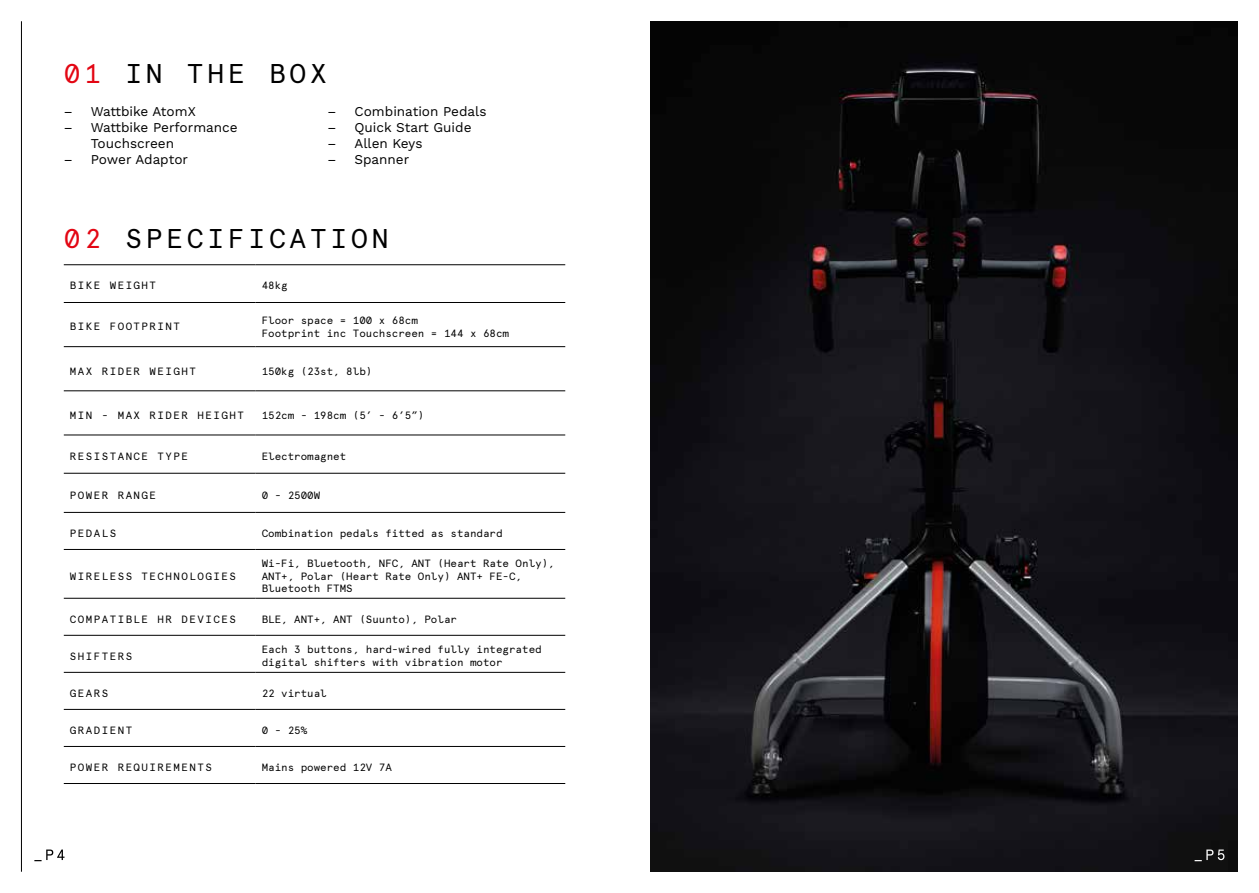
<style>
.page{position:relative;width:1259px;height:893px;background:#fff}
.page>*{position:absolute;margin:0;border:0;box-sizing:border-box;transform-origin:0 0}
.t1{font:27px "Apercu Pro Mono";letter-spacing:.14em;color:#000}
.t2{font:13.5px/16.2px "Work Sans";color:#000}
.t3{font:10.5px/12.6px "Apercu Pro Mono";color:#000}
.t4{font:10.5px "Apercu Pro Mono";letter-spacing:.14em;color:#000}
.s1{color:#e30613}
</style>
<div class="page">
<img style="left:651px;top:21px;width:586px;height:851px">
<hr style="left:21px;top:21px;width:1px;height:851px;background:#000">
<hr style="left:64px;top:264px;width:192px;height:1px;background:#000">
<hr style="left:256px;top:264px;width:310px;height:1px;background:#000">
<hr style="left:64px;top:302px;width:192px;height:1px;background:#000">
<hr style="left:256px;top:302px;width:310px;height:1px;background:#000">
<hr style="left:64px;top:346px;width:192px;height:1px;background:#000">
<hr style="left:256px;top:346px;width:310px;height:1px;background:#000">
<hr style="left:64px;top:391px;width:192px;height:1px;background:#000">
<hr style="left:256px;top:391px;width:310px;height:1px;background:#000">
<hr style="left:64px;top:435px;width:192px;height:1px;background:#000">
<hr style="left:256px;top:435px;width:310px;height:1px;background:#000">
<hr style="left:64px;top:473px;width:192px;height:1px;background:#000">
<hr style="left:256px;top:473px;width:310px;height:1px;background:#000">
<hr style="left:64px;top:512px;width:192px;height:1px;background:#000">
<hr style="left:256px;top:512px;width:310px;height:1px;background:#000">
<hr style="left:64px;top:549px;width:192px;height:1px;background:#000">
<hr style="left:256px;top:549px;width:310px;height:1px;background:#000">
<hr style="left:64px;top:598px;width:192px;height:1px;background:#000">
<hr style="left:256px;top:598px;width:310px;height:1px;background:#000">
<hr style="left:64px;top:635px;width:192px;height:1px;background:#000">
<hr style="left:256px;top:635px;width:310px;height:1px;background:#000">
<hr style="left:64px;top:672px;width:192px;height:1px;background:#000">
<hr style="left:256px;top:672px;width:310px;height:1px;background:#000">
<hr style="left:64px;top:709px;width:192px;height:1px;background:#000">
<hr style="left:256px;top:709px;width:310px;height:1px;background:#000">
<hr style="left:64px;top:746px;width:192px;height:1px;background:#000">
<hr style="left:256px;top:746px;width:310px;height:1px;background:#000">
<hr style="left:64px;top:783px;width:192px;height:1px;background:#000">
<hr style="left:256px;top:783px;width:310px;height:1px;background:#000">
<hr style="left:565px;top:64px;width:1px;height:765px;background:#fff">
<svg style="left:1194px;top:849px;width:30px;height:12px"></svg>
<svg style="left:34px;top:849px;width:30px;height:12px"></svg>
<h1 class="t1" style="left:64px;top:53px;width:264px"><span class="s1">01</span> IN THE BOX</h1>
<p class="t2" style="left:64px;top:103px;width:133px">– Wattbike AtomX</p>
<p class="t2" style="left:91px;top:120px;width:148px;text-indent:-27px">– Wattbike Performance<br>Touchscreen</p>
<p class="t2" style="left:64px;top:152px;width:126px">– Power Adaptor</p>
<p class="t2" style="left:327px;top:103px;width:160px">– Combination Pedals</p>
<p class="t2" style="left:327px;top:120px;width:146px">– Quick Start Guide</p>
<p class="t2" style="left:327px;top:136px;width:96px">– Allen Keys</p>
<p class="t2" style="left:327px;top:152px;width:83px">– Spanner</p>
<h1 class="t1" style="left:64px;top:218px;width:326px"><span class="s1">02</span> SPECIFICATION</h1>
<p class="t4" style="left:70px;top:278px;width:88px">BIKE WEIGHT</p>
<p class="t3" style="left:262px;top:279px;width:28px">48kg</p>
<p class="t4" style="left:70px;top:319px;width:112px">BIKE FOOTPRINT</p>
<p class="t3" style="left:262px;top:313px;width:249px">Floor space = 100 x 68cm<br>Footprint inc Touchscreen = 144 x 68cm</p>
<p class="t4" style="left:70px;top:363px;width:128px">MAX RIDER WEIGHT</p>
<p class="t3" style="left:262px;top:364px;width:112px">150kg (23st, 8lb)</p>
<p class="t4" style="left:70px;top:407px;width:176px">MIN - MAX RIDER HEIGHT</p>
<p class="t3" style="left:262px;top:408px;width:164px">152cm - 198cm (5’ - 6’5”)</p>
<p class="t4" style="left:70px;top:448px;width:120px">RESISTANCE TYPE</p>
<p class="t3" style="left:262px;top:449px;width:86px">Electromagnet</p>
<p class="t4" style="left:70px;top:487px;width:88px">POWER RANGE</p>
<p class="t3" style="left:262px;top:488px;width:60px">0 - 2500W</p>
<p class="t3" style="left:70px;top:526px;width:48px">PEDALS</p>
<p class="t3" style="left:262px;top:526px;width:242px">Combination pedals fitted as standard</p>
<p class="t4" style="left:70px;top:568px;width:168px">WIRELESS TECHNOLOGIES</p>
<p class="t3" style="left:262px;top:556px;width:294px">Wi-Fi, Bluetooth, NFC, ANT (Heart Rate Only),<br>ANT+, Polar (Heart Rate Only) ANT+ FE-C,<br>Bluetooth FTMS</p>
<p class="t4" style="left:70px;top:611px;width:168px">COMPATIBLE HR DEVICES</p>
<p class="t3" style="left:262px;top:612px;width:197px">BLE, ANT+, ANT (Suunto), Polar</p>
<p class="t4" style="left:70px;top:648px;width:64px">SHIFTERS</p>
<p class="t3" style="left:262px;top:642px;width:281px">Each 3 buttons, hard-wired fully integrated digital shifters with vibration motor</p>
<p class="t3" style="left:70px;top:686px;width:40px">GEARS</p>
<p class="t3" style="left:262px;top:686px;width:67px">22 virtual</p>
<p class="t4" style="left:70px;top:722px;width:64px">GRADIENT</p>
<p class="t3" style="left:262px;top:723px;width:47px">0 - 25%</p>
<p class="t4" style="left:70px;top:759px;width:144px">POWER REQUIREMENTS</p>
<p class="t3" style="left:262px;top:760px;width:132px">Mains powered 12V 7A</p>
</div>
